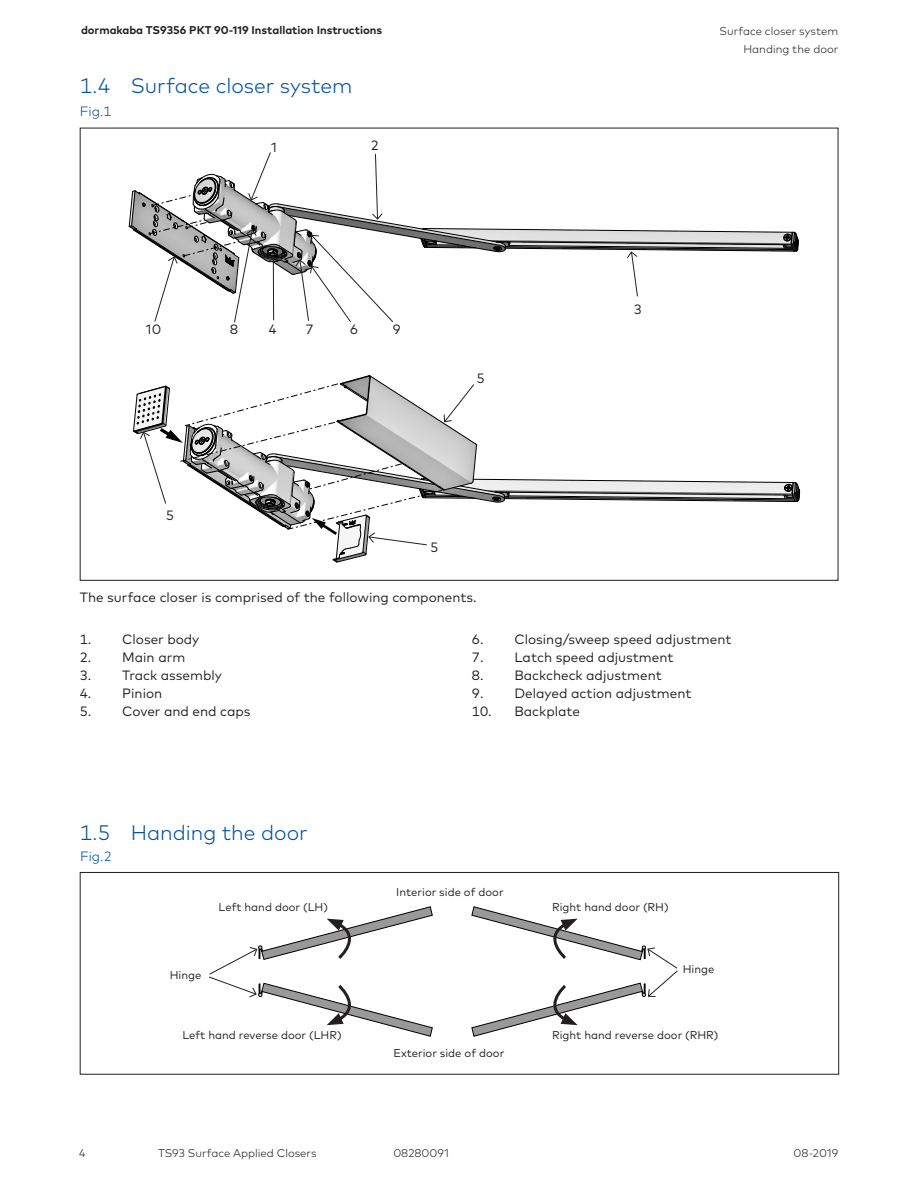
<style>
.page{position:relative;width:918px;height:1188px;background:#fff}
.page>*{position:absolute;margin:0;border:0;box-sizing:border-box;transform-origin:0 0}
.t1{font:300 21px "Mark Pro";color:#01519b}
.Body_Text_9pt_12pt_R{font:13.5px "Mark Pro";color:#231f20}
.Fließtext___Anweisun{font:13.5px "Mark Pro";color:#231f20}
.t2{font:300 13.5px "Mark Pro";color:#01519b}
.Body_Text_7_5pt_9pt{font:11.25px "Mark Pro";color:#231f20}
.t3{font:300 11.25px/18px "Mark Pro";color:#231f20;text-align:right}
.t4{font:700 11.25px "Mark Pro";color:#231f20}
</style>
<div class="page">
<div style="left:80px;top:872px;width:759px;height:202px;border:1px solid #231f20"></div>
<svg style="left:209px;top:907px;width:224px;height:129px"></svg>
<svg style="left:472px;top:907px;width:206px;height:129px"></svg>
<svg style="left:133px;top:375px;width:667px;height:188px"></svg>
<svg style="left:128px;top:152px;width:671px;height:171px"></svg>
<p class="t4" style="left:81px;top:21px;width:303px">dormakaba TS9356 PKT 90-119 Installation Instructions</p>
<p class="t1" style="left:80px;top:70px;width:274px">1.4 Surface closer system</p>
<p class="t2" style="left:80px;top:101px;width:33px">Fig.1</p>
<p class="Fließtext___Anweisun" style="left:271px;top:137px;width:7px">1</p>
<p class="Fließtext___Anweisun" style="left:371px;top:135px;width:9px">2</p>
<p class="Fließtext___Anweisun" style="left:146px;top:319px;width:17px">10</p>
<p class="Fließtext___Anweisun" style="left:166px;top:505px;width:9px">5</p>
<p class="Fließtext___Anweisun" style="left:230px;top:319px;width:10px">8</p>
<p class="Fließtext___Anweisun" style="left:269px;top:319px;width:9px">4</p>
<p class="Fließtext___Anweisun" style="left:306px;top:319px;width:9px">7</p>
<p class="Fließtext___Anweisun" style="left:350px;top:319px;width:9px">6</p>
<p class="Fließtext___Anweisun" style="left:393px;top:319px;width:9px">9</p>
<p class="Fließtext___Anweisun" style="left:477px;top:368px;width:9px">5</p>
<p class="Fließtext___Anweisun" style="left:431px;top:537px;width:9px">5</p>
<p class="t3" style="left:719px;top:21px;width:120px">Surface closer system<br>Handing the door</p>
<p class="Fließtext___Anweisun" style="left:634px;top:299px;width:9px">3</p>
<p class="Body_Text_9pt_12pt_R" style="left:80px;top:587px;width:398px">The surface closer is comprised of the following components.</p>
<p class="Body_Text_9pt_12pt_R" style="left:80px;top:629px;width:121px">1. Closer body</p>
<p class="Body_Text_9pt_12pt_R" style="left:80px;top:647px;width:107px">2. Main arm</p>
<p class="Body_Text_9pt_12pt_R" style="left:80px;top:665px;width:144px">3. Track assembly</p>
<p class="Body_Text_9pt_12pt_R" style="left:80px;top:683px;width:84px">4. Pinion</p>
<p class="Body_Text_9pt_12pt_R" style="left:80px;top:701px;width:172px">5. Cover and end caps</p>
<p class="Body_Text_9pt_12pt_R" style="left:472px;top:629px;width:261px">6. Closing/sweep speed adjustment</p>
<p class="Body_Text_9pt_12pt_R" style="left:472px;top:647px;width:203px">7. Latch speed adjustment</p>
<p class="Body_Text_9pt_12pt_R" style="left:472px;top:665px;width:191px">8. Backcheck adjustment</p>
<p class="Body_Text_9pt_12pt_R" style="left:472px;top:683px;width:221px">9. Delayed action adjustment</p>
<p class="Body_Text_9pt_12pt_R" style="left:472px;top:701px;width:110px">10. Backplate</p>
<p class="t1" style="left:80px;top:817px;width:230px">1.5 Handing the door</p>
<p class="t2" style="left:80px;top:847px;width:33px">Fig.2</p>
<p class="Body_Text_7_5pt_9pt" style="left:219px;top:898px;width:111px">Left hand door (LH)</p>
<p class="Body_Text_7_5pt_9pt" style="left:170px;top:967px;width:33px">Hinge</p>
<p class="Body_Text_7_5pt_9pt" style="left:396px;top:883px;width:109px">Interior side of door</p>
<p class="Body_Text_7_5pt_9pt" style="left:552px;top:899px;width:118px">Right hand door (RH)</p>
<p class="Body_Text_7_5pt_9pt" style="left:683px;top:961px;width:33px">Hinge</p>
<p class="Body_Text_7_5pt_9pt" style="left:183px;top:1027px;width:161px">Left hand reverse door (LHR)</p>
<p class="Body_Text_7_5pt_9pt" style="left:552px;top:1026px;width:168px">Right hand reverse door (RHR)</p>
<p class="Body_Text_7_5pt_9pt" style="left:393px;top:1044px;width:112px">Exterior side of door</p>
<p class="t3" style="left:79px;top:1144px;width:8px">4</p>
<p class="t3" style="left:158px;top:1143px;width:160px">TS93 Surface Applied Closers</p>
<p class="t3" style="left:393px;top:1143px;width:57px">08280091</p>
<p class="t3" style="left:794px;top:1143px;width:46px">08-2019</p>
</div>
